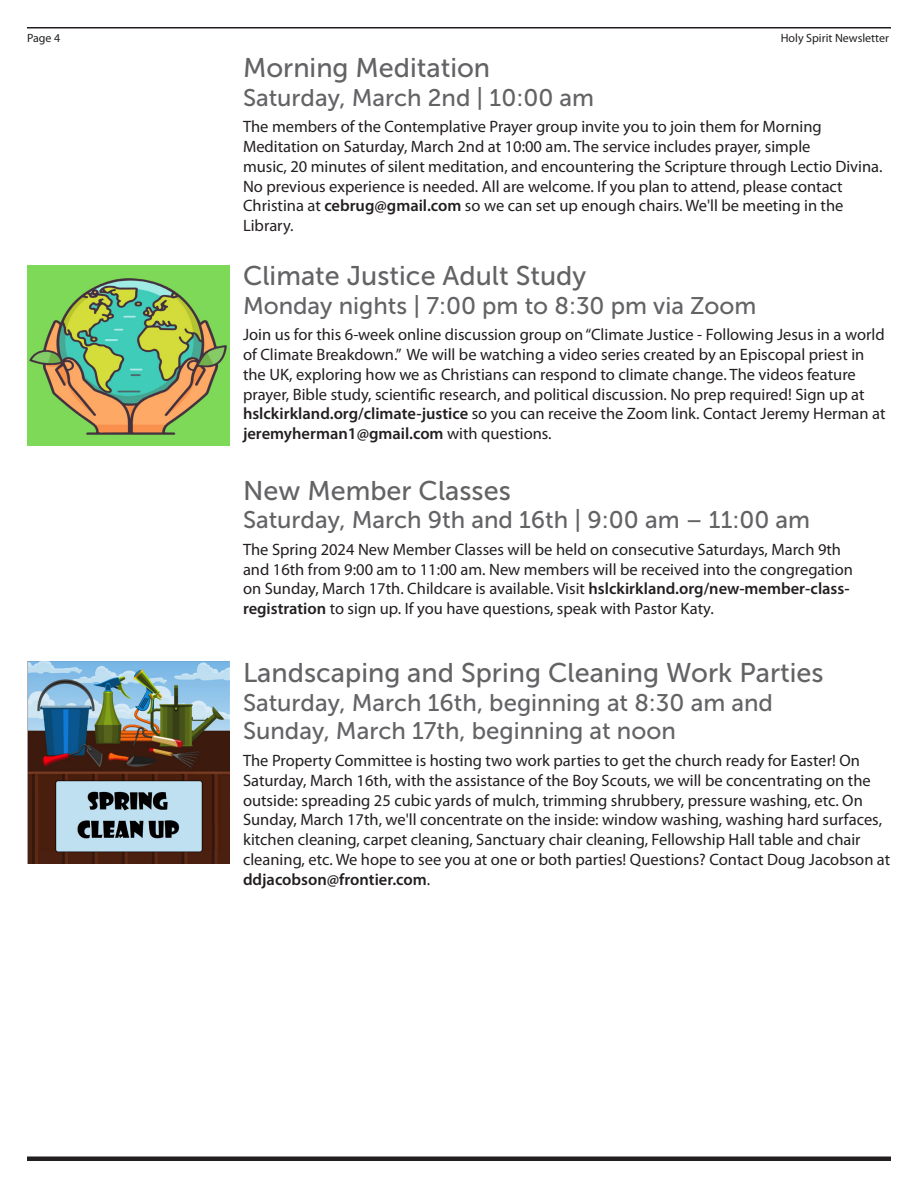
<style>
.page{position:relative;width:918px;height:1188px;background:#fff}
.page>*{position:absolute;margin:0;border:0;box-sizing:border-box;transform-origin:0 0}
.t1{font:27px "Museo Sans 500";color:#636366}
.t2{font:24px "Museo Sans 500";color:#636366}
.t3{font:16.5px/19.8px "Myriad Pro";color:#231f20}
.t4{font:12px "Myriad Pro";color:#231f20}
.s1{font-weight:600}
</style>
<div class="page">
<div style="left:27px;top:1156px;width:864px;height:5px;background:#231f20"></div>
<hr style="left:27px;top:27px;width:864px;height:1px;background:#231f20">
<img style="left:27px;top:265px;width:202px;height:181px">
<img style="left:27px;top:662px;width:203px;height:202px">
<p class="t4" style="left:27px;top:31px;width:35px">Page 4</p>
<p class="t4" style="left:781px;top:31px;width:110px">Holy Spirit Newsletter</p>
<p class="t1" style="left:243px;top:53px;width:249px">Morning Meditation</p>
<p class="t2" style="left:243px;top:84px;width:353px">Saturday, March 2nd | 10:00 am</p>
<p class="t3" style="left:243px;top:117px;width:580px">The members of the Contemplative Prayer group invite you to join them for Morning</p>
<p class="t3" style="left:243px;top:136px;width:569px">Meditation on Saturday, March 2nd at 10:00 am. The service includes prayer, simple</p>
<p class="t3" style="left:243px;top:156px;width:641px">music, 20 minutes of silent meditation, and encountering the Scripture through Lectio Divina.</p>
<p class="t3" style="left:243px;top:176px;width:601px">No previous experience is needed. All are welcome. If you plan to attend, please contact</p>
<p class="t3" style="left:243px;top:196px;width:602px">Christina at <span class="s1">cebrug@gmail.com</span> so we can set up enough chairs. We'll be meeting in the<br>Library.</p>
<p class="t1" style="left:243px;top:261px;width:345px">Climate Justice Adult Study</p>
<p class="t2" style="left:243px;top:292px;width:515px">Monday nights | 7:00 pm to 8:30 pm via Zoom</p>
<p class="t3" style="left:243px;top:324px;width:644px">Join us for this 6-week online discussion group on “Climate Justice - Following Jesus in a world of Climate Breakdown.” We will be watching a video series created by an Episcopal priest in the UK, exploring how we as Christians can respond to climate change. The videos feature prayer, Bible study, scientific research, and political discussion. No prep required! Sign up at <span class="s1">hslckirkland.org/climate-justice</span> so you can receive the Zoom link. Contact Jeremy Herman at <span class="s1">jeremyherman1@gmail.com</span> with questions.</p>
<p class="t1" style="left:243px;top:475px;width:269px">New Member Classes</p>
<p class="t2" style="left:243px;top:507px;width:569px">Saturday, March 9th and 16th | 9:00 am – 11:00 am</p>
<p class="t3" style="left:243px;top:539px;width:612px">The Spring 2024 New Member Classes will be held on consecutive Saturdays, March 9th and 16th from 9:00 am to 11:00 am. New members will be received into the congregation on Sunday, March 17th. Childcare is available. Visit <span class="s1">hslckirkland.org/new-member-class&shy;registration</span> to sign up. If you have questions, speak with Pastor Katy.</p>
<p class="t1" style="left:243px;top:658px;width:582px">Landscaping and Spring Cleaning Work Parties</p>
<p class="t2" style="left:243px;top:689px;width:532px">Saturday, March 16th, beginning at 8:30 am and</p>
<p class="t2" style="left:243px;top:718px;width:434px">Sunday, March 17th, beginning at noon</p>
<p class="t3" style="left:243px;top:750px;width:649px">The Property Committee is hosting two work parties to get the church ready for Easter! On Saturday, March 16th, with the assistance of the Boy Scouts, we will be concentrating on the outside: spreading 25 cubic yards of mulch, trimming shrubbery, pressure washing, etc. On Sunday, March 17th, we'll concentrate on the inside: window washing, washing hard surfaces, kitchen cleaning, carpet cleaning, Sanctuary chair cleaning, Fellowship Hall table and chair cleaning, etc. We hope to see you at one or both parties! Questions? Contact Doug Jacobson at <span class="s1">ddjacobson@frontier.com</span>.</p>
</div>
